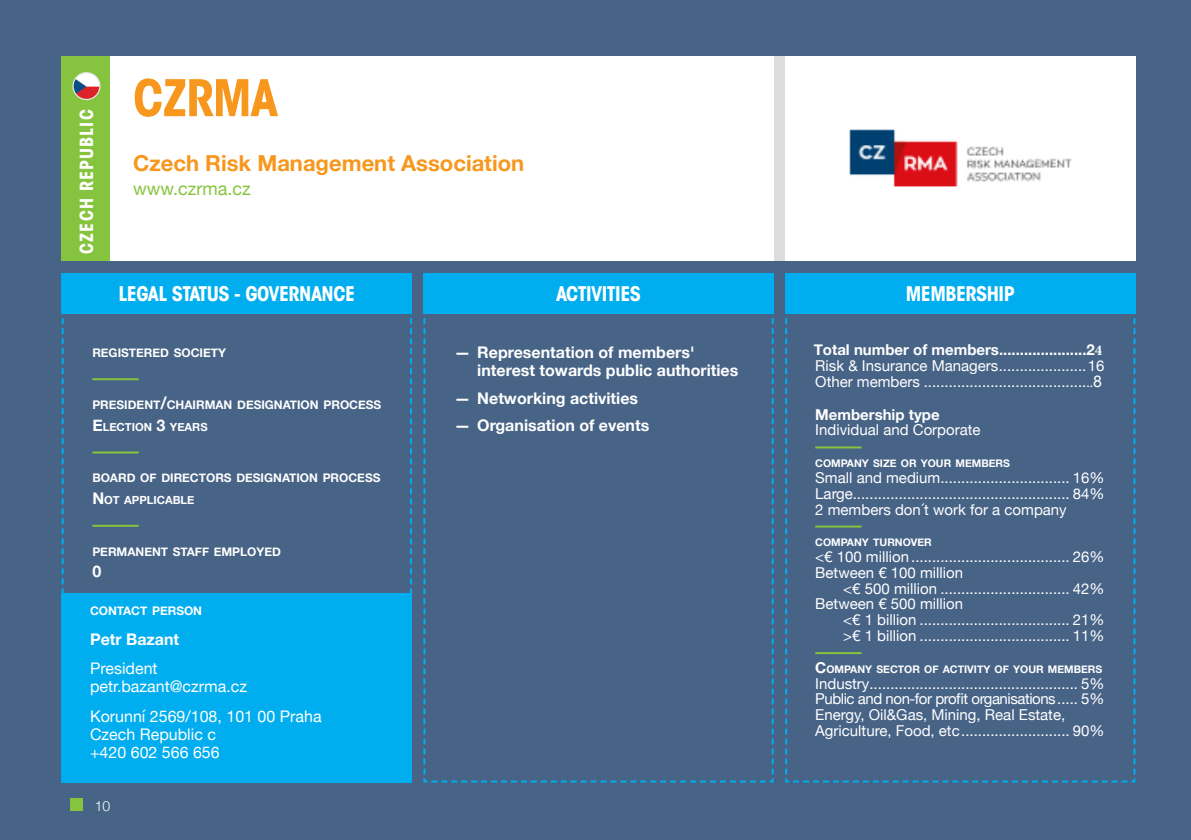
<style>
.page{position:relative;width:1191px;height:840px;background:#fff}
.page>*{position:absolute;margin:0;border:0;box-sizing:border-box;transform-origin:0 0}
.t1{font:700 condensed 50px "ITC Avant Garde Std";letter-spacing:-.025em;color:#f7971d}
.t2{font:700 22px "Helvetica Neue";color:#f7971d}
.t3{font:700 condensed 20px "ITC Avant Garde Std";letter-spacing:-.025em;color:#fff}
.t4{font:700 condensed 18px "ITC Avant Garde Std";letter-spacing:.06em;color:#fff}
.t5{font:18px "Helvetica Neue";color:#86c43f}
.t6{font:700 16px/18px "Helvetica Neue";color:#fff}
.t7{font:16px/18px "Helvetica Neue";color:#fff}
.t8{font:700 16px "Helvetica Neue";color:#fff}
.t9{font:15px/15.8px "Helvetica Neue";color:#fff}
.t10{font:700 15px "Helvetica Neue";color:#fff}
.t11{font:300 14px "Helvetica Neue";color:#fff}
.t12{font:700 11.8px "Helvetica Neue";color:#fff}
.t13{font:700 11.2px "Helvetica Neue";color:#fff}
.t14{font:700 10.4px "Helvetica Neue";color:#fff}
.s1{font-size:17px}
.s2{font-size:16px}
.s3{font-weight:700}
.s4{font-family:"Minion Pro";font-weight:700}
.s5{font-family:"Minion Pro"}
.s6{font-family:"Arial";font-size:16px}
.s7{font-size:15px}
</style>
<div class="page">
<div style="left:0;top:0;width:1191px;height:839px;background:#476386"></div>
<svg style="left:61px;top:309px;width:351px;height:474px"></svg>
<svg style="left:423px;top:309px;width:351px;height:474px"></svg>
<svg style="left:785px;top:309px;width:351px;height:474px"></svg>
<div style="left:62px;top:56px;width:49px;height:205px;background:#86c43f"></div>
<div style="left:62px;top:273px;width:350px;height:40px;background:#00aeef"></div>
<div style="left:423px;top:273px;width:350px;height:40px;background:#00aeef"></div>
<div style="left:785px;top:273px;width:350px;height:40px;background:#00aeef"></div>
<div style="left:773px;top:56px;width:13px;height:205px;background:#dcdddf"></div>
<div style="left:70px;top:797px;width:13px;height:13px;background:#86c43f"></div>
<hr style="left:815px;top:446px;width:46px;height:2px;background:#86c43f">
<hr style="left:815px;top:525px;width:46px;height:2px;background:#86c43f">
<hr style="left:815px;top:651px;width:46px;height:2px;background:#86c43f">
<hr style="left:92px;top:378px;width:47px;height:2px;background:#86c43f">
<hr style="left:92px;top:451px;width:47px;height:2px;background:#86c43f">
<hr style="left:92px;top:524px;width:47px;height:2px;background:#86c43f">
<div style="left:785px;top:56px;width:350px;height:205px;background:#fff"></div>
<div style="left:110px;top:56px;width:663px;height:205px;background:#fff"></div>
<img style="left:849px;top:129px;width:223px;height:58px">
<div style="left:62px;top:592px;width:350px;height:190px;background:#00aeef"></div>
<img style="left:73px;top:73px;width:27px;height:26px;border-radius:13px">
<div style="left:72px;top:72px;width:28px;height:28px;border:1px solid #e6e7e9;border-radius:50%"></div>
<p class="t4" style="left:75px;top:253px;width:146px;rotate:-90deg">CZECH REPUBLIC</p>
<h1 class="t1" style="left:133px;top:66px;width:147px">CZRMA</h1>
<h2 class="t2" style="left:133px;top:146px;width:393px">Czech Risk Management Association</h2>
<p class="t5" style="left:133px;top:175px;width:119px">www.czrma.cz</p>
<h3 class="t3" style="left:119px;top:281px;width:238px">LEGAL STATUS - GOVERNANCE</h3>
<h3 class="t3" style="left:556px;top:281px;width:86px">ACTIVITIES</h3>
<h3 class="t3" style="left:906px;top:281px;width:110px">MEMBERSHIP</h3>
<p class="t12" style="left:92px;top:343px;width:135px">REGISTERED SOCIETY</p>
<p class="t12" style="left:92px;top:395px;width:290px">PRESIDENT<span class="s1">/</span>CHAIRMAN DESIGNATION PROCESS</p>
<p class="t13" style="left:92px;top:417px;width:117px"><span class="s2">E</span>LECTION <span class="s2">3</span> YEARS</p>
<p class="t12" style="left:92px;top:468px;width:289px">BOARD OF DIRECTORS DESIGNATION PROCESS</p>
<p class="t13" style="left:92px;top:491px;width:104px"><span class="s2">N</span> OT APPLICABLE</p>
<p class="t12" style="left:92px;top:541px;width:190px">PERMANENT STAFF EMPLOYED</p>
<p class="t8" style="left:92px;top:558px;width:10px">0</p>
<p class="t12" style="left:90px;top:601px;width:114px">CONTACT PERSON</p>
<p class="t6" style="left:90px;top:630px;width:91px">Petr Bazant</p>
<p class="t7" style="left:90px;top:660px;width:159px">President petr.bazant@czrma.cz</p>
<p class="t7" style="left:90px;top:707px;width:233px">Korunní 2569/108, 101 00 Praha<br>Czech Republic c<br>+420 602 566 656</p>
<p class="t11" style="left:95px;top:794px;width:17px">10</p>
<p class="t6" style="left:477px;top:344px;width:262px;text-indent:-23px">— Representation of members' interest towards public authorities</p>
<p class="t6" style="left:454px;top:389px;width:185px">— Networking activities</p>
<p class="t6" style="left:454px;top:416px;width:196px">— Organisation of events</p>
<p class="t9" style="left:813px;top:342px;width:292px"><span class="s3">Total number of members.....................2</span><span class="s4">4<br></span>Risk &amp; Insurance Managers.....................16<br>Other members .......................................<span class="s5">..</span><span class="s6">8</span></p>
<p class="t10" style="left:815px;top:402px;width:126px">Membership type</p>
<p class="t9" style="left:815px;top:423px;width:167px">Individual and Corporate</p>
<p class="t14" style="left:815px;top:455px;width:196px">COMPANY SIZE OR YOUR MEMBERS</p>
<p class="t9" style="left:815px;top:470px;width:291px;text-align:justify">Small and medium............................... 16% Large.................................................... 84% 2 members don´t work for a company</p>
<p class="t14" style="left:815px;top:534px;width:118px">COMPANY TURNOVER</p>
<p class="t9" style="left:815px;top:549px;width:291px">&lt;€ 100 million ...................................... 26%<br>Between € 100 million</p>
<p class="t9" style="left:815px;top:581px;width:291px;text-indent:28px">&lt;€ 500 million ............................... 42%<br>Between € 500 million</p>
<p class="t9" style="left:843px;top:612px;width:263px">&lt;€ 1 billion .................................... 21% &gt;€ 1 billion .................................... 11%</p>
<p class="t14" style="left:815px;top:660px;width:288px"><span class="s7">C</span>OMPANY SECTOR OF ACTIVITY OF YOUR MEMBERS</p>
<p class="t9" style="left:815px;top:675px;width:291px">Industry.................................................. 5% Public and non-for profit organisations..... 5% Energy, Oil&amp;Gas, Mining, Real Estate, Agriculture, Food, etc.......................... 90%</p>
</div>
